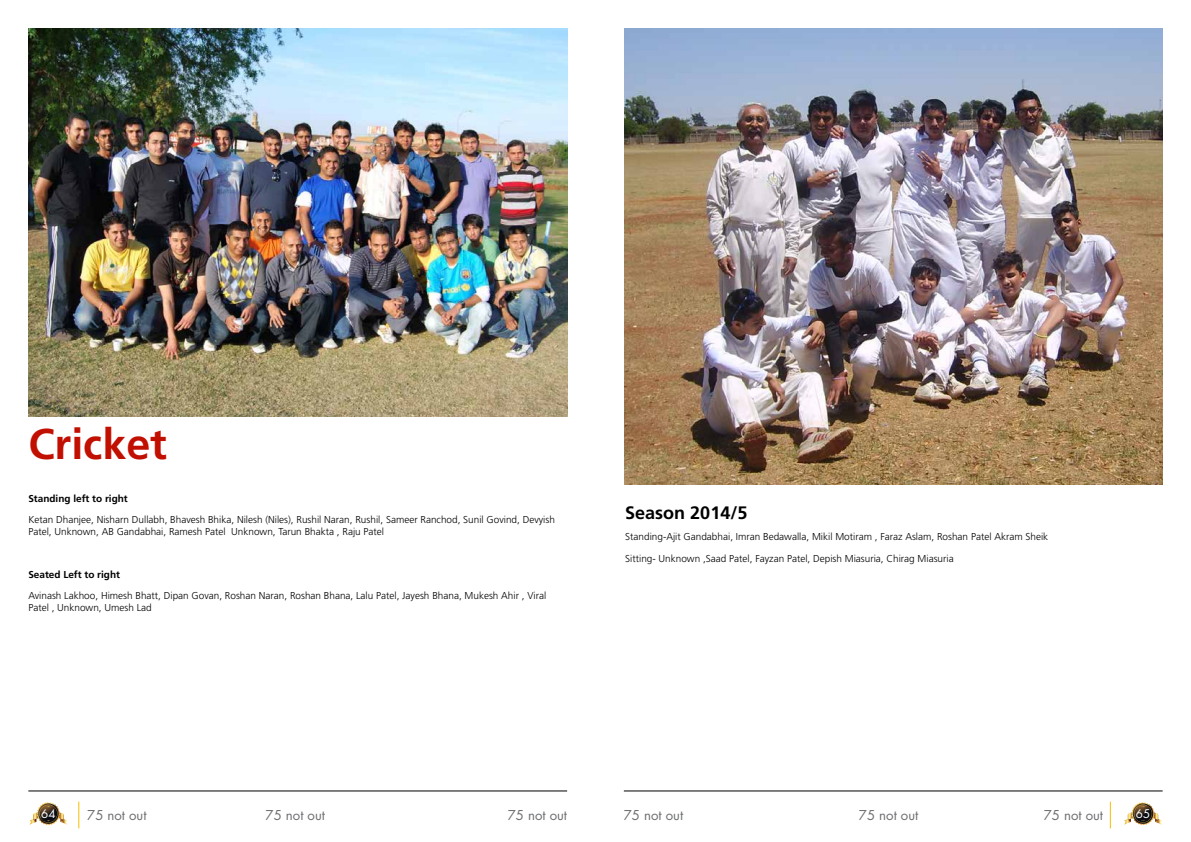
<style>
.page{position:relative;width:1191px;height:842px;background:#fff}
.page>*{position:absolute;margin:0;border:0;box-sizing:border-box;transform-origin:0 0}
.t1{font:700 43px "Frutiger";color:#c10f00}
.t2{font:700 18px "Frutiger";color:#000}
.t3{font:13.2px "Futura";color:#6d6e71}
.t4{font:11.6px "Futura";color:#fff}
.t5{font:300 10px/11.5px "Frutiger";color:#000}
.t6{font:700 10px "Frutiger";color:#000}
</style>
<div class="page">
<svg style="left:30px;top:802px;width:37px;height:23px"></svg>
<svg style="left:1124px;top:802px;width:37px;height:23px"></svg>
<svg style="left:79px;top:802px;width:1px;height:26px"></svg>
<svg style="left:1110px;top:802px;width:1px;height:26px"></svg>
<hr style="left:28px;top:790px;width:539px;height:1px;background:#000">
<hr style="left:624px;top:790px;width:538px;height:1px;background:#000">
<img style="left:28px;top:28px;width:539px;height:388px">
<img style="left:625px;top:28px;width:537px;height:456px">
<h1 class="t1" style="left:28px;top:418px;width:140px">Cricket</h1>
<p class="t6" style="left:28px;top:492px;width:101px">Standing left to right</p>
<p class="t5" style="left:28px;top:514px;width:528px">Ketan Dhanjee, Nisharn Dullabh, Bhavesh Bhika, Nilesh (Niles), Rushil Naran, Rushil, Sameer Ranchod, Sunil Govind, Devyish<br>Patel, Unknown, AB Gandabhai, Ramesh Patel Unknown, Tarun Bhakta , Raju Patel</p>
<p class="t6" style="left:28px;top:568px;width:93px">Seated Left to right</p>
<p class="t5" style="left:28px;top:590px;width:519px">Avinash Lakhoo, Himesh Bhatt, Dipan Govan, Roshan Naran, Roshan Bhana, Lalu Patel, Jayesh Bhana, Mukesh Ahir , Viral<br>Patel , Unknown, Umesh Lad</p>
<h2 class="t2" style="left:625px;top:502px;width:124px">Season 2014/5</h2>
<p class="t5" style="left:625px;top:526px;width:424px;line-height:21.5px">Standing-Ajit Gandabhai, Imran Bedawalla, Mikil Motiram , Faraz Aslam, Roshan Patel Akram Sheik<br>Sitting- Unknown ,Saad Patel, Fayzan Patel, Depish Miasuria, Chirag Miasuria</p>
<p class="t4" style="left:41px;top:806px;width:16px">64</p>
<h3 class="t3" style="left:87px;top:806px;width:61px">75 not out</h3>
<h3 class="t3" style="left:265px;top:806px;width:61px">75 not out</h3>
<h3 class="t3" style="left:508px;top:806px;width:61px">75 not out</h3>
<h3 class="t3" style="left:624px;top:806px;width:61px">75 not out</h3>
<h3 class="t3" style="left:859px;top:806px;width:61px">75 not out</h3>
<h3 class="t3" style="left:1043px;top:806px;width:61px">75 not out</h3>
<p class="t4" style="left:1135px;top:806px;width:16px">65</p>
</div>
